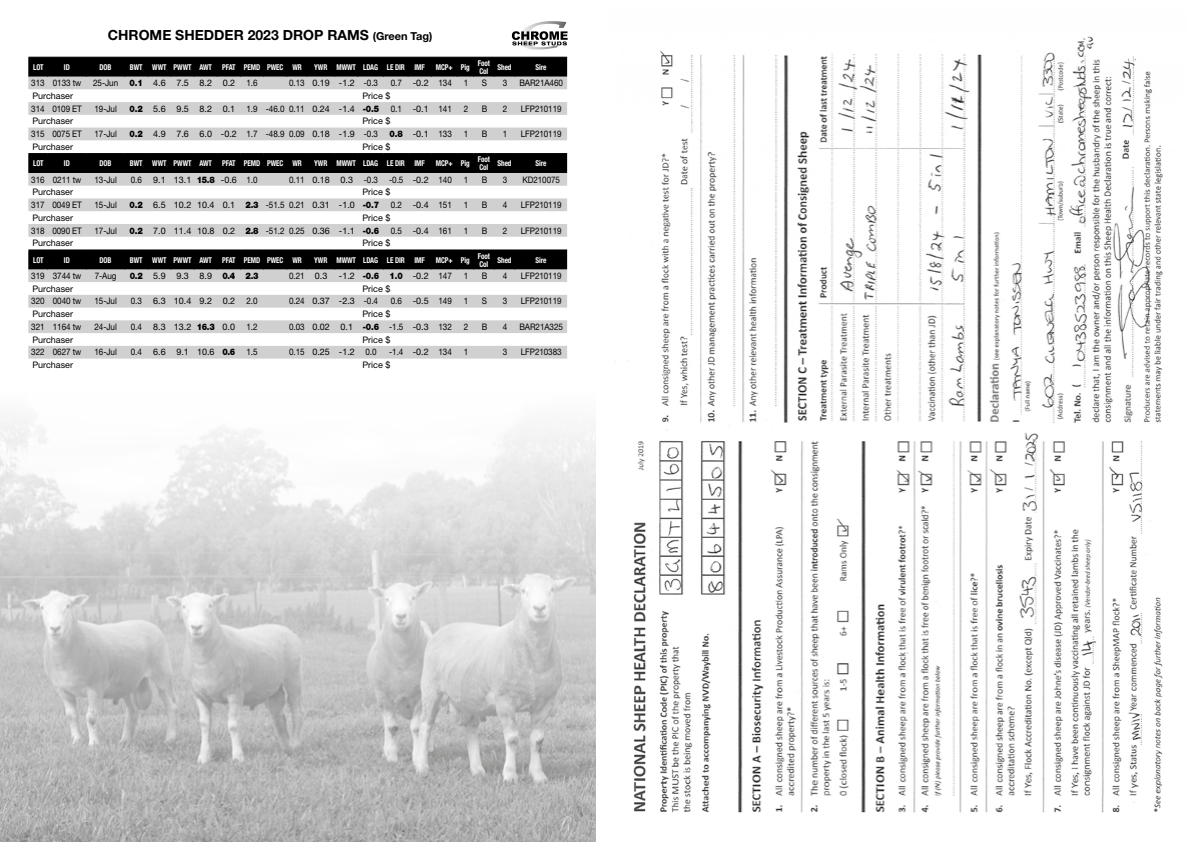
<style>
.page{position:relative;width:1191px;height:842px;background:#fff}
.page>*{position:absolute;margin:0;border:0;box-sizing:border-box;transform-origin:0 0}
.t1{font:700 14px "Helvetica Neue LT Std";color:#000}
.t2{font:9px "Helvetica Neue LT Std";letter-spacing:-.01em;color:#000;scale:.9 1}
.t3{font:9px "Helvetica Neue LT Std";letter-spacing:-.01em;color:#000}
.t4{font:900 9px "Helvetica Neue LT Std";color:#000;scale:.9 1}
.t5{font:700 condensed 8px/8px "Helvetica Neue LT Std";letter-spacing:-.01em;color:#fff;scale:.9 1}
.s1{font-size:11px}
.s2{font-weight:900}
.s3{font-weight:400}
</style>
<div class="page">
<img style="left:633px;top:36px;width:534px;height:777px">
<svg style="left:512px;top:21px;width:55px;height:26px"></svg>
<div style="left:28px;top:102px;width:539px;height:13px;background:#d0d0d0"></div>
<div style="left:28px;top:128px;width:539px;height:12px;background:#d0d0d0"></div>
<svg style="left:28px;top:198px;width:539px;height:13px;background:#d1d1d1"></svg>
<svg style="left:28px;top:224px;width:539px;height:13px;background:#d0d0d0"></svg>
<svg style="left:28px;top:295px;width:539px;height:13px;background:#d1d1d1"></svg>
<svg style="left:28px;top:320px;width:539px;height:13px;background:#d1d1d1"></svg>
<svg style="left:28px;top:346px;width:539px;height:13px;background:#d1d1d1"></svg>
<svg style="left:28px;top:57px;width:539px;height:32px;background:#515151"></svg>
<svg style="left:28px;top:153px;width:539px;height:33px;background:#525252"></svg>
<svg style="left:28px;top:249px;width:539px;height:33px;background:#535353"></svg>
<img style="left:0;top:417px;width:595px;height:425px">
<h1 class="t1" style="left:108px;top:26px;width:326px">CHROME SHEDDER 2023 DROP RAMS <span class="s1">(Green Tag)</span></h1>
<p class="t5" style="left:33px;top:63px;width:13px">LOT</p>
<p class="t5" style="left:64px;top:63px;width:8px">ID</p>
<p class="t5" style="left:99px;top:63px;width:15px">DOB</p>
<p class="t5" style="left:130px;top:63px;width:192px">BWT WWT PWWT AWT PFAT PEMD PWEC WR</p>
<p class="t5" style="left:314px;top:63px;width:124px">YWR MWWT LDAG LE DIR IMF</p>
<p class="t5" style="left:436px;top:63px;width:39px">MCP+ Pig</p>
<p class="t5" style="left:478px;top:59px;width:15px">Foot<br>Col</p>
<p class="t5" style="left:497px;top:63px;width:17px">Shed</p>
<p class="t5" style="left:535px;top:63px;width:14px">Sire</p>
<p class="t2" style="left:31px;top:78px;width:57px">313 0133 tw</p>
<p class="t2" style="left:93px;top:78px;width:29px">25-Jun</p>
<p class="t3" style="left:130px;top:78px;width:107px"><span class="s2">0.1</span> 4.6 7.5 8.2 0.2</p>
<p class="t2" style="left:246px;top:78px;width:14px">1.6</p>
<p class="t2" style="left:289px;top:78px;width:100px">0.13 0.19 -1.2 -0.3</p>
<p class="t2" style="left:391px;top:78px;width:69px">0.7 -0.2 134</p>
<p class="t2" style="left:464px;top:78px;width:7px">1</p>
<p class="t2" style="left:482px;top:78px;width:7px">S</p>
<p class="t2" style="left:503px;top:78px;width:7px">3</p>
<p class="t2" style="left:519px;top:78px;width:50px">BAR21A460</p>
<p class="t3" style="left:32px;top:90px;width:42px">Purchaser</p>
<p class="t3" style="left:362px;top:90px;width:29px">Price $</p>
<p class="t2" style="left:31px;top:103px;width:58px">314 0109 ET</p>
<p class="t2" style="left:95px;top:103px;width:26px">19-Jul</p>
<p class="t3" style="left:130px;top:103px;width:107px"><span class="s2">0.2</span> 5.6 9.5 8.2 0.1</p>
<p class="t2" style="left:246px;top:103px;width:149px">1.9 -46.0 0.11 0.24 -1.4 <span class="s2">-0.5</span></p>
<p class="t2" style="left:391px;top:103px;width:69px">0.1 -0.1 141</p>
<p class="t2" style="left:464px;top:103px;width:7px">2</p>
<p class="t2" style="left:482px;top:103px;width:8px">B</p>
<p class="t2" style="left:503px;top:103px;width:7px">2</p>
<p class="t2" style="left:521px;top:103px;width:47px">LFP210119</p>
<p class="t3" style="left:32px;top:116px;width:42px">Purchaser</p>
<p class="t3" style="left:362px;top:116px;width:29px">Price $</p>
<p class="t2" style="left:31px;top:129px;width:58px">315 0075 ET</p>
<p class="t2" style="left:95px;top:129px;width:26px">17-Jul</p>
<p class="t3" style="left:130px;top:129px;width:250px"><span class="s2">0.2</span> 4.9 7.6 6.0 -0.2 1.7 -48.9 0.09 0.18 -1.9 -0.3</p>
<p class="t3" style="left:389px;top:129px;width:64px"><span class="s2">0.8</span> -0.1 133</p>
<p class="t2" style="left:464px;top:129px;width:7px">1</p>
<p class="t2" style="left:482px;top:129px;width:8px">B</p>
<p class="t2" style="left:503px;top:129px;width:7px">1</p>
<p class="t2" style="left:521px;top:129px;width:47px">LFP210119</p>
<p class="t3" style="left:32px;top:141px;width:42px">Purchaser</p>
<p class="t3" style="left:362px;top:141px;width:29px">Price $</p>
<p class="t2" style="left:31px;top:174px;width:57px">316 0211 tw</p>
<p class="t2" style="left:95px;top:174px;width:26px">13-Jul</p>
<p class="t2" style="left:131px;top:174px;width:14px">0.6</p>
<p class="t3" style="left:153px;top:174px;width:106px">9.1 13.1 <span class="s2">15.8</span> -0.6 1.0</p>
<p class="t2" style="left:289px;top:174px;width:182px">0.11 0.18 0.3 -0.3 -0.5 -0.2 140</p>
<p class="t2" style="left:464px;top:174px;width:7px">1</p>
<p class="t2" style="left:482px;top:174px;width:8px">B</p>
<p class="t2" style="left:503px;top:174px;width:7px">3</p>
<p class="t2" style="left:522px;top:174px;width:43px">KD210075</p>
<p class="t3" style="left:32px;top:187px;width:42px">Purchaser</p>
<p class="t3" style="left:362px;top:187px;width:29px">Price $</p>
<p class="t2" style="left:31px;top:199px;width:58px">317 0049 ET</p>
<p class="t2" style="left:95px;top:199px;width:26px">15-Jul</p>
<p class="t3" style="left:130px;top:199px;width:251px"><span class="s2">0.2</span> 6.5 10.2 10.4 0.1 <span class="s2">2.3</span> -51.5 0.21 0.31 -1.0 <span class="s2">-0.7</span></p>
<p class="t2" style="left:391px;top:199px;width:69px">0.2 -0.4 151</p>
<p class="t2" style="left:464px;top:199px;width:7px">1</p>
<p class="t2" style="left:482px;top:199px;width:8px">B</p>
<p class="t2" style="left:503px;top:199px;width:7px">4</p>
<p class="t2" style="left:521px;top:199px;width:47px">LFP210119</p>
<p class="t3" style="left:32px;top:212px;width:42px">Purchaser</p>
<p class="t3" style="left:362px;top:212px;width:29px">Price $</p>
<p class="t2" style="left:31px;top:225px;width:58px">318 0090 ET</p>
<p class="t2" style="left:95px;top:225px;width:26px">17-Jul</p>
<p class="t3" style="left:130px;top:225px;width:251px"><span class="s2">0.2</span> 7.0 11.4 10.8 0.2 <span class="s2">2.8</span> -51.2 0.25 0.36 -1.1 <span class="s2">-0.6</span></p>
<p class="t2" style="left:391px;top:225px;width:69px">0.5 -0.4 161</p>
<p class="t2" style="left:464px;top:225px;width:7px">1</p>
<p class="t2" style="left:482px;top:225px;width:8px">B</p>
<p class="t2" style="left:503px;top:225px;width:7px">2</p>
<p class="t2" style="left:521px;top:225px;width:47px">LFP210119</p>
<p class="t3" style="left:32px;top:238px;width:42px">Purchaser</p>
<p class="t3" style="left:362px;top:238px;width:29px">Price $</p>
<p class="t2" style="left:31px;top:270px;width:57px">319 3744 tw</p>
<p class="t2" style="left:95px;top:270px;width:26px">7-Aug</p>
<p class="t4" style="left:130px;top:270px;width:145px">0.2 <span class="s3">5.9 9.3 8.9</span> 0.4 2.3</p>
<p class="t2" style="left:289px;top:270px;width:44px">0.21 0.3</p>
<p class="t3" style="left:339px;top:270px;width:114px">-1.2 <span class="s2">-0.6 1.0</span> -0.2 147</p>
<p class="t2" style="left:464px;top:270px;width:7px">1</p>
<p class="t2" style="left:482px;top:270px;width:8px">B</p>
<p class="t2" style="left:503px;top:270px;width:7px">4</p>
<p class="t2" style="left:521px;top:270px;width:47px">LFP210119</p>
<p class="t3" style="left:32px;top:283px;width:42px">Purchaser</p>
<p class="t3" style="left:362px;top:283px;width:29px">Price $</p>
<p class="t2" style="left:31px;top:296px;width:57px">320 0040 tw</p>
<p class="t2" style="left:95px;top:296px;width:26px">15-Jul</p>
<p class="t2" style="left:131px;top:296px;width:14px">0.3</p>
<p class="t3" style="left:153px;top:296px;width:83px">6.3 10.4 9.2 0.2</p>
<p class="t2" style="left:246px;top:296px;width:14px">2.0</p>
<p class="t2" style="left:289px;top:296px;width:100px">0.24 0.37 -2.3 -0.4</p>
<p class="t2" style="left:391px;top:296px;width:69px">0.6 -0.5 149</p>
<p class="t2" style="left:464px;top:296px;width:7px">1</p>
<p class="t2" style="left:482px;top:296px;width:7px">S</p>
<p class="t2" style="left:503px;top:296px;width:7px">3</p>
<p class="t2" style="left:521px;top:296px;width:47px">LFP210119</p>
<p class="t3" style="left:32px;top:309px;width:42px">Purchaser</p>
<p class="t3" style="left:362px;top:309px;width:29px">Price $</p>
<p class="t2" style="left:31px;top:321px;width:57px">321 1164 tw</p>
<p class="t2" style="left:95px;top:321px;width:26px">24-Jul</p>
<p class="t2" style="left:131px;top:321px;width:14px">0.4</p>
<p class="t3" style="left:153px;top:321px;width:83px">8.3 13.2 <span class="s2">16.3</span> 0.0</p>
<p class="t2" style="left:246px;top:321px;width:14px">1.2</p>
<p class="t2" style="left:289px;top:321px;width:182px">0.03 0.02 0.1 <span class="s2">-0.6</span> -1.5 -0.3 132</p>
<p class="t2" style="left:464px;top:321px;width:7px">2</p>
<p class="t2" style="left:482px;top:321px;width:8px">B</p>
<p class="t2" style="left:503px;top:321px;width:7px">4</p>
<p class="t2" style="left:519px;top:321px;width:50px">BAR21A325</p>
<p class="t3" style="left:32px;top:334px;width:42px">Purchaser</p>
<p class="t3" style="left:362px;top:334px;width:29px">Price $</p>
<p class="t2" style="left:31px;top:347px;width:57px">322 0627 tw</p>
<p class="t2" style="left:95px;top:347px;width:26px">16-Jul</p>
<p class="t2" style="left:131px;top:347px;width:14px">0.4</p>
<p class="t3" style="left:153px;top:347px;width:106px">6.6 9.1 10.6 <span class="s2">0.6</span> 1.5</p>
<p class="t2" style="left:289px;top:347px;width:99px">0.15 0.25 -1.2 0.0</p>
<p class="t2" style="left:389px;top:347px;width:71px">-1.4 -0.2 134</p>
<p class="t2" style="left:464px;top:347px;width:7px">1</p>
<p class="t2" style="left:503px;top:347px;width:7px">3</p>
<p class="t2" style="left:521px;top:347px;width:47px">LFP210383</p>
<p class="t3" style="left:32px;top:360px;width:42px">Purchaser</p>
<p class="t3" style="left:362px;top:360px;width:29px">Price $</p>
<p class="t5" style="left:33px;top:159px;width:13px">LOT</p>
<p class="t5" style="left:64px;top:159px;width:8px">ID</p>
<p class="t5" style="left:99px;top:159px;width:15px">DOB</p>
<p class="t5" style="left:130px;top:159px;width:192px">BWT WWT PWWT AWT PFAT PEMD PWEC WR</p>
<p class="t5" style="left:314px;top:159px;width:124px">YWR MWWT LDAG LE DIR IMF</p>
<p class="t5" style="left:436px;top:159px;width:39px">MCP+ Pig</p>
<p class="t5" style="left:478px;top:155px;width:15px">Foot<br>Col</p>
<p class="t5" style="left:497px;top:159px;width:17px">Shed</p>
<p class="t5" style="left:535px;top:159px;width:14px">Sire</p>
<p class="t5" style="left:33px;top:256px;width:13px">LOT</p>
<p class="t5" style="left:64px;top:256px;width:8px">ID</p>
<p class="t5" style="left:99px;top:256px;width:15px">DOB</p>
<p class="t5" style="left:130px;top:256px;width:192px">BWT WWT PWWT AWT PFAT PEMD PWEC WR</p>
<p class="t5" style="left:314px;top:256px;width:124px">YWR MWWT LDAG LE DIR IMF</p>
<p class="t5" style="left:436px;top:256px;width:39px">MCP+ Pig</p>
<p class="t5" style="left:478px;top:252px;width:15px">Foot<br>Col</p>
<p class="t5" style="left:497px;top:256px;width:17px">Shed</p>
<p class="t5" style="left:535px;top:256px;width:14px">Sire</p>
</div>
